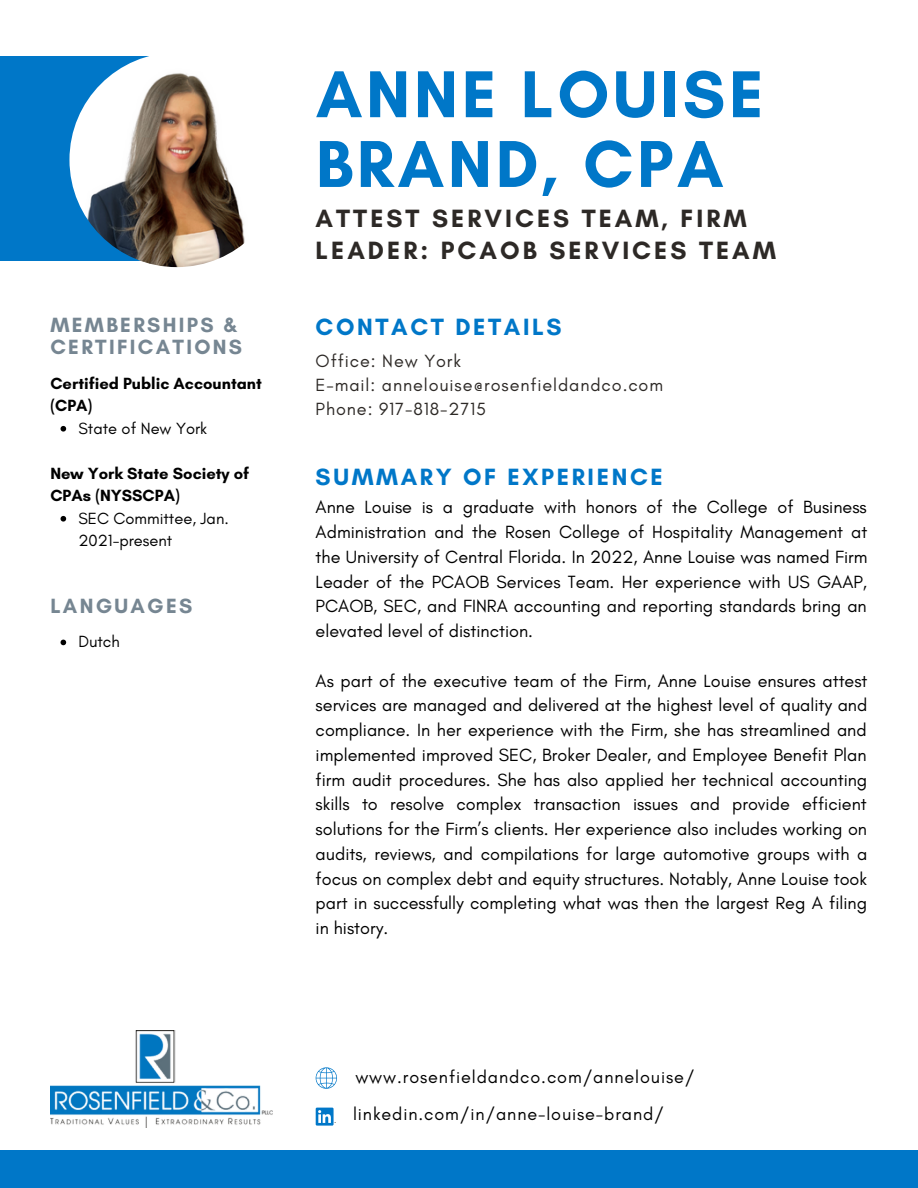
<style>
.page{position:relative;width:918px;height:1188px;background:#fff}
.page>*{position:absolute;margin:0;border:0;box-sizing:border-box;transform-origin:0 0}
.t1{font:700 67.5px/69.8px "Glacial Indifference";letter-spacing:.055em;color:#0077c8}
.t2{font:700 25.5px/32.7px "Glacial Indifference";letter-spacing:.12em;color:#2d2926}
.t3{font:700 24px "Glacial Indifference";letter-spacing:.11em;color:#0077c8}
.t4{font:700 21px/22.5px "Glacial Indifference";letter-spacing:.11em;color:#768692}
.t5{font:18px/24.8px "Glacial Indifference";color:#000;text-align:justify}
.t6{font:18px "Glacial Indifference";letter-spacing:.05em;color:#000}
.t7{font:18px/24.3px "Glacial Indifference";letter-spacing:.05em;color:#2d2926}
.t8{font:700 16.5px/22.5px "Glacial Indifference";color:#000}
.t9{font:16.5px/22.5px "Glacial Indifference";color:#000}
</style>
<div class="page">
<div style="left:0;top:56px;width:177px;height:205px;background:#0077c8"></div>
<img style="left:69px;top:52px;width:215px;height:215px;border-radius:50%">
<div style="left:0;top:1150px;width:918px;height:38px;background:#0077c8"></div>
<svg style="left:61px;top:426px;width:5px;height:6px"></svg>
<svg style="left:61px;top:516px;width:5px;height:6px"></svg>
<svg style="left:61px;top:640px;width:5px;height:5px"></svg>
<div style="left:316px;top:1108px;width:18px;height:18px;background:#0077c8"></div>
<svg style="left:318px;top:1110px;width:18px;height:13px"></svg>
<svg style="left:316px;top:1067px;width:21px;height:22px"></svg>
<img style="left:50px;top:1031px;width:222px;height:97px">
<p class="t4" style="left:50px;top:313px;width:193px">MEMBERSHIPS &amp;<br>CERTIFICATIONS</p>
<p class="t8" style="left:50px;top:372px;width:213px">Certified Public Accountant (CPA)</p>
<p class="t9" style="left:78px;top:417px;width:130px">State of New York</p>
<p class="t8" style="left:50px;top:462px;width:200px">New York State Society of<br>CPAs (NYSSCPA)</p>
<p class="t9" style="left:78px;top:507px;width:152px">SEC Committee, Jan.<br>2021-present</p>
<p class="t4" style="left:50px;top:594px;width:143px">LANGUAGES</p>
<p class="t9" style="left:78px;top:630px;width:43px">Dutch</p>
<h1 class="t1" style="left:316px;top:59px;width:449px">ANNE LOUISE<br>BRAND, CPA</h1>
<h2 class="t2" style="left:316px;top:201px;width:462px">ATTEST SERVICES TEAM, FIRM<br>LEADER: PCAOB SERVICES TEAM</h2>
<h3 class="t3" style="left:316px;top:312px;width:248px">CONTACT DETAILS</h3>
<p class="t7" style="left:316px;top:348px;width:349px">Office: New York<br>E-mail: annelouise@rosenfieldandco.com<br>Phone: 917-818-2715</p>
<h3 class="t3" style="left:316px;top:462px;width:349px">SUMMARY OF EXPERIENCE</h3>
<p class="t5" style="left:316px;top:495px;width:553px">Anne Louise is a graduate with honors of the College of Business Administration and the Rosen College of Hospitality Management at the University of Central Florida. In 2022, Anne Louise was named Firm Leader of the PCAOB Services Team. Her experience with US GAAP, PCAOB, SEC, and FINRA accounting and reporting standards bring an elevated level of distinction.</p>
<p class="t5" style="left:316px;top:668px;width:553px">As part of the executive team of the Firm, Anne Louise ensures attest services are managed and delivered at the highest level of quality and compliance. In her experience with the Firm, she has streamlined and implemented improved SEC, Broker Dealer, and Employee Benefit Plan firm audit procedures. She has also applied her technical accounting skills to resolve complex transaction issues and provide efficient solutions for the Firm’s clients. Her experience also includes working on audits, reviews, and compilations for large automotive groups with a focus on complex debt and equity structures. Notably, Anne Louise took part in successfully completing what was then the largest Reg A filing in history.</p>
<p class="t6" style="left:355px;top:1066px;width:341px">www.rosenfieldandco.com/annelouise/</p>
<p class="t6" style="left:353px;top:1103px;width:312px">linkedin.com/in/anne-louise-brand/</p>
</div>
